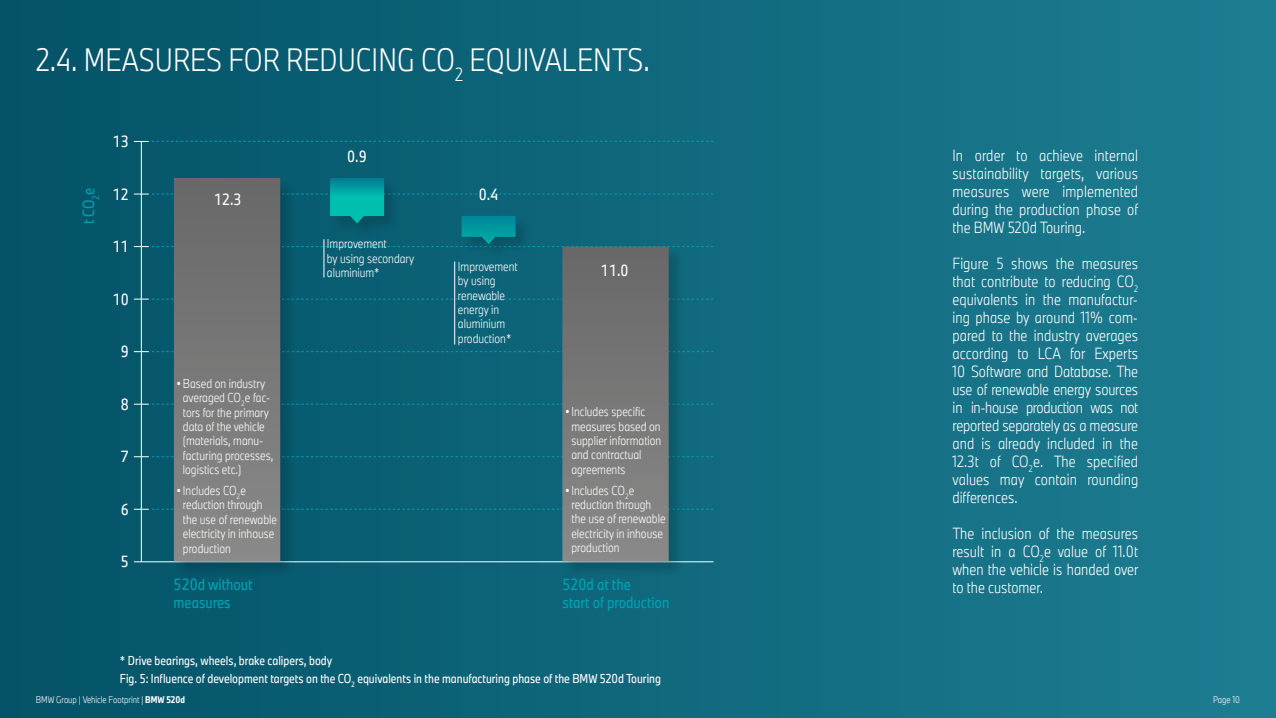
<style>
.page{position:relative;width:1276px;height:718px;background:#fff}
.page>*{position:absolute;margin:0;border:0;box-sizing:border-box;transform-origin:0 0}
.t1{font:300 30px "BMW Group TN Condensed Pro";color:#fff}
.t2{font:300 15px/18px "BMW Group TN Condensed Pro";color:#fff;text-align:justify}
.t3{font:15px/18px "BMW Group TN Condensed";color:#00a1b3}
.t4{font:15px "BMW Group TN Condensed";color:#fff}
.t5{font:300 12px/14.4px "BMW Group TN Condensed";color:#fff}
.t6{font:12px/18px "BMW Group TN Condensed Pro";color:#fff}
.t7{font:300 9px "BMW Group TN Condensed Pro";color:#fff}
.s1{font-weight:700}
</style>
<div class="page">
<div style="left:0;top:0;width:1276px;height:718px;background:linear-gradient(to right,#035267,#1d7d92)"></div>
<svg style="left:140px;top:140px;width:574px;height:422px;background:#0b6176"></svg>
<div style="left:174px;top:178px;width:123px;height:400px;background:#000;opacity:.15"></div>
<div style="left:562px;top:247px;width:123px;height:331px;background:#000;opacity:.15"></div>
<svg style="left:134px;top:178px;width:579px;height:384px;background:#306a77"></svg>
<h1 class="t1" style="left:36px;top:38px;width:615px">2.4. MEASURES FOR REDUCING CO<sub>2</sub> EQUIVALENTS.</h1>
<p class="t4" style="left:113px;top:130px;width:18px">13</p>
<p class="t4" style="left:347px;top:146px;width:21px">0.9</p>
<p class="t4" style="left:113px;top:183px;width:18px">12</p>
<p class="t3" style="left:79px;top:224px;width:38px;rotate:-90deg">t CO<sub>2</sub>e</p>
<p class="t4" style="left:479px;top:184px;width:21px">0.4</p>
<p class="t5" style="left:458px;top:259px;width:61px">Improvement by using renewable energy in aluminium production*</p>
<p class="t4" style="left:214px;top:188px;width:29px">12.3</p>
<p class="t5" style="left:327px;top:236px;width:89px">Improvement<br>by using secondary aluminium*</p>
<p class="t4" style="left:113px;top:236px;width:18px">11</p>
<p class="t4" style="left:113px;top:288px;width:18px">10</p>
<p class="t4" style="left:121px;top:341px;width:10px">9</p>
<p class="t4" style="left:121px;top:393px;width:10px">8</p>
<p class="t4" style="left:121px;top:446px;width:10px">7</p>
<p class="t4" style="left:121px;top:498px;width:10px">6</p>
<p class="t4" style="left:121px;top:551px;width:10px">5</p>
<p class="t5" style="left:183px;top:375px;width:92px;text-indent:-6px">•Based on industry averaged CO<sub>2</sub>e fac&shy;tors for the primary data of the vehicle (materials, manu&shy;facturing processes, logistics etc.)</p>
<p class="t5" style="left:183px;top:483px;width:96px;text-indent:-6px">•Includes CO<sub>2</sub>e reduction through the use of renewable electricity in inhouse production</p>
<p class="t4" style="left:601px;top:259px;width:29px">11.0</p>
<p class="t5" style="left:571px;top:404px;width:91px;text-indent:-6px">•Includes specific measures based on supplier information and contractual agreements</p>
<p class="t5" style="left:571px;top:482px;width:96px;text-indent:-6px">•Includes CO<sub>2</sub>e reduction through the use of renewable electricity in inhouse production</p>
<p class="t3" style="left:174px;top:574px;width:80px">520d without measures</p>
<p class="t3" style="left:562px;top:574px;width:108px">520d at the<br>start of production</p>
<p class="t6" style="left:120px;top:651px;width:543px">* Drive bearings, wheels, brake calipers, body<br>Fig. 5: Influence of development targets on the CO<sub>2</sub> equivalents in the manufacturing phase of the BMW 520d Touring</p>
<p class="t2" style="left:952px;top:145px;width:187px">In order to achieve internal sustainability targets, various measures were implemented during the production phase of the BMW 520d Touring.</p>
<p class="t2" style="left:952px;top:253px;width:187px">Figure 5 shows the measures that contribute to reducing CO<sub>2 </sub>equivalents in the manufactur&shy;ing phase by around 11% com&shy;pared to the industry averages according to LCA for Experts 10 Software and Database. The use of renewable energy sources in in-house production was not reported separately as a measure and is already included in the 12.3t of CO<sub>2</sub>e. The specified values may contain rounding differences.</p>
<p class="t2" style="left:952px;top:523px;width:187px">The inclusion of the measures result in a CO<sub>2</sub>e value of 11.0t when the vehicle is handed over to the customer.</p>
<p class="t7" style="left:36px;top:693px;width:151px">BMW Group | Vehicle Footprint | <span class="s1">BMW 520d</span></p>
<p class="t7" style="left:1213px;top:693px;width:28px">Page 10</p>
</div>
